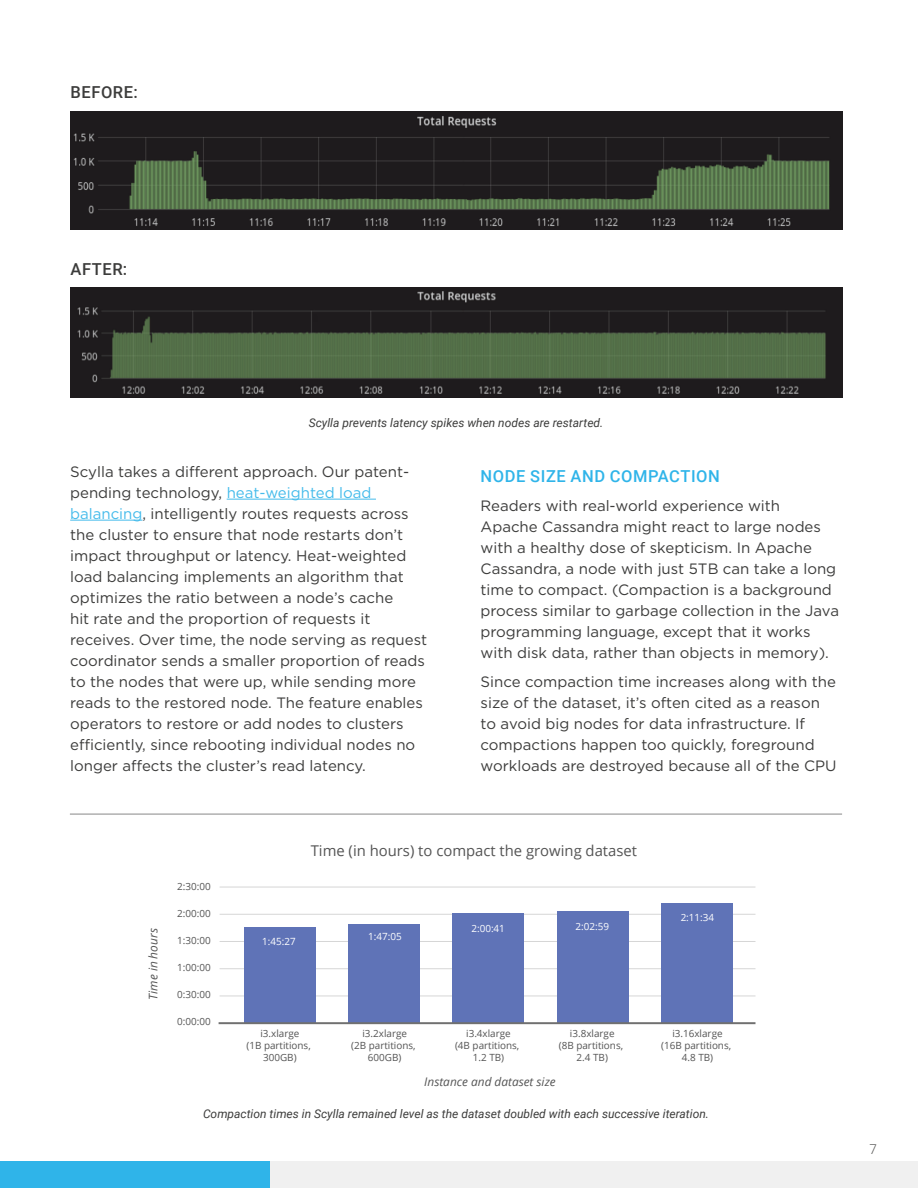
<style>
.page{position:relative;width:918px;height:1188px;background:#fff}
.page>*{position:absolute;margin:0;border:0;box-sizing:border-box;transform-origin:0 0}
.t1{font:500 16.5px "Roboto";letter-spacing:.035em;color:#2fb4e9}
.t2{font:500 16.5px "Roboto";letter-spacing:.035em;color:#3c3c3b}
.t3{font:15px/21px "Gotham";color:#3c3c3b}
.t4{font:14.85px "Open Sans";color:#545454}
.t5{font:300 13.5px "Roboto";color:#575756}
.t6{font:italic 12px "Roboto";color:#3c3c3b}
.t7{font:italic 11.85px "Open Sans";color:#545454}
.t8{font:9.9px/11.9px "Open Sans";color:#545454;text-align:center}
.t9{font:9.9px "Open Sans";color:#fff}
.s1{color:#44bbeb}
</style>
<div class="page">
<div style="left:270px;top:1161px;width:648px;height:27px;background:#f0f0f0"></div>
<div style="left:0;top:1161px;width:270px;height:27px;background:#2fb4e9"></div>
<hr style="left:227px;top:499px;width:149px;height:1px;background:#44bbeb">
<hr style="left:70px;top:520px;width:72px;height:1px;background:#44bbeb">
<hr style="left:220px;top:996px;width:536px;height:1px;background:#d6d6d6">
<hr style="left:220px;top:968px;width:536px;height:1px;background:#d6d6d6">
<hr style="left:220px;top:941px;width:536px;height:1px;background:#d6d6d6">
<hr style="left:220px;top:914px;width:536px;height:1px;background:#d6d6d6">
<hr style="left:220px;top:887px;width:536px;height:1px;background:#d6d6d6">
<div style="left:244px;top:928px;width:72px;height:95px;background:#5f73b7"></div>
<div style="left:348px;top:925px;width:72px;height:98px;background:#5f73b7"></div>
<div style="left:453px;top:914px;width:71px;height:109px;background:#5f73b7"></div>
<div style="left:557px;top:911px;width:72px;height:112px;background:#5f73b7"></div>
<div style="left:661px;top:903px;width:72px;height:120px;background:#5f73b7"></div>
<hr style="left:219px;top:1022px;width:537px;height:2px;background:#707070">
<hr style="left:70px;top:814px;width:772px;height:1px;background:#878787">
<img style="left:70px;top:111px;width:772px;height:118px">
<img style="left:70px;top:288px;width:772px;height:110px">
<p class="t2" style="left:70px;top:81px;width:69px">BEFORE:</p>
<p class="t2" style="left:70px;top:257px;width:58px">AFTER:</p>
<p class="t6" style="left:309px;top:415px;width:296px">Scylla prevents latency spikes when nodes are restarted.</p>
<p class="t3" style="left:70px;top:461px;width:358px">Scylla takes a different approach. Our patent&shy;pending technology, <span class="s1">heat-weighted load balancing</span>, intelligently routes requests across the cluster to ensure that node restarts don’t impact throughput or latency. Heat-weighted load balancing implements an algorithm that optimizes the ratio between a node’s cache<br>hit rate and the proportion of requests it receives. Over time, the node serving as request coordinator sends a smaller proportion of reads to the nodes that were up, while sending more reads to the restored node. The feature enables operators to restore or add nodes to clusters efficiently, since rebooting individual nodes no longer affects the cluster’s read latency.</p>
<p class="t1" style="left:481px;top:465px;width:241px">NODE SIZE AND COMPACTION</p>
<p class="t3" style="left:481px;top:495px;width:360px">Readers with real-world experience with Apache Cassandra might react to large nodes with a healthy dose of skepticism. In Apache Cassandra, a node with just 5TB can take a long time to compact. (Compaction is a background process similar to garbage collection in the Java programming language, except that it works with disk data, rather than objects in memory).</p>
<p class="t3" style="left:481px;top:671px;width:357px">Since compaction time increases along with the size of the dataset, it’s often cited as a reason to avoid big nodes for data infrastructure. If compactions happen too quickly, foreground workloads are destroyed because all of the CPU</p>
<p class="t7" style="left:145px;top:1000px;width:73px;rotate:-90deg">Time in hours</p>
<p class="t8" style="left:177px;top:880px;width:35px">2:30:00</p>
<p class="t8" style="left:177px;top:907px;width:35px">2:00:00</p>
<p class="t8" style="left:177px;top:934px;width:35px">1:30:00</p>
<p class="t8" style="left:177px;top:961px;width:35px">1:00:00</p>
<p class="t8" style="left:177px;top:989px;width:35px">0:30:00</p>
<p class="t8" style="left:177px;top:1016px;width:35px">0:00:00</p>
<p class="t4" style="left:311px;top:841px;width:328px">Time (in hours) to compact the growing dataset</p>
<p class="t9" style="left:262px;top:935px;width:35px;rotate:-1deg">1:45:27</p>
<p class="t9" style="left:368px;top:930px;width:35px">1:47:05</p>
<p class="t9" style="left:471px;top:922px;width:35px">2:00:41</p>
<p class="t9" style="left:576px;top:920px;width:35px">2:02:59</p>
<p class="t9" style="left:681px;top:910px;width:35px">2:11:34</p>
<p class="t8" style="left:246px;top:1027px;width:66px">i3.xlarge<br>(1B partitions,<br>300GB)</p>
<p class="t8" style="left:351px;top:1027px;width:66px">i3.2xlarge<br>(2B partitions,<br>600GB)</p>
<p class="t8" style="left:455px;top:1027px;width:66px">i3.4xlarge<br>(4B partitions,<br>1.2 TB)</p>
<p class="t8" style="left:559px;top:1027px;width:66px">i3.8xlarge<br>(8B partitions,<br>2.4 TB)</p>
<p class="t8" style="left:661px;top:1027px;width:71px">i3.16xlarge (16B partitions,<br>4.8 TB)</p>
<p class="t7" style="left:424px;top:1074px;width:133px">Instance and dataset size</p>
<p class="t6" style="left:203px;top:1105px;width:507px">Compaction times in Scylla remained level as the dataset doubled with each successive iteration.</p>
<p class="t5" style="left:870px;top:1139px;width:9px">7</p>
</div>
